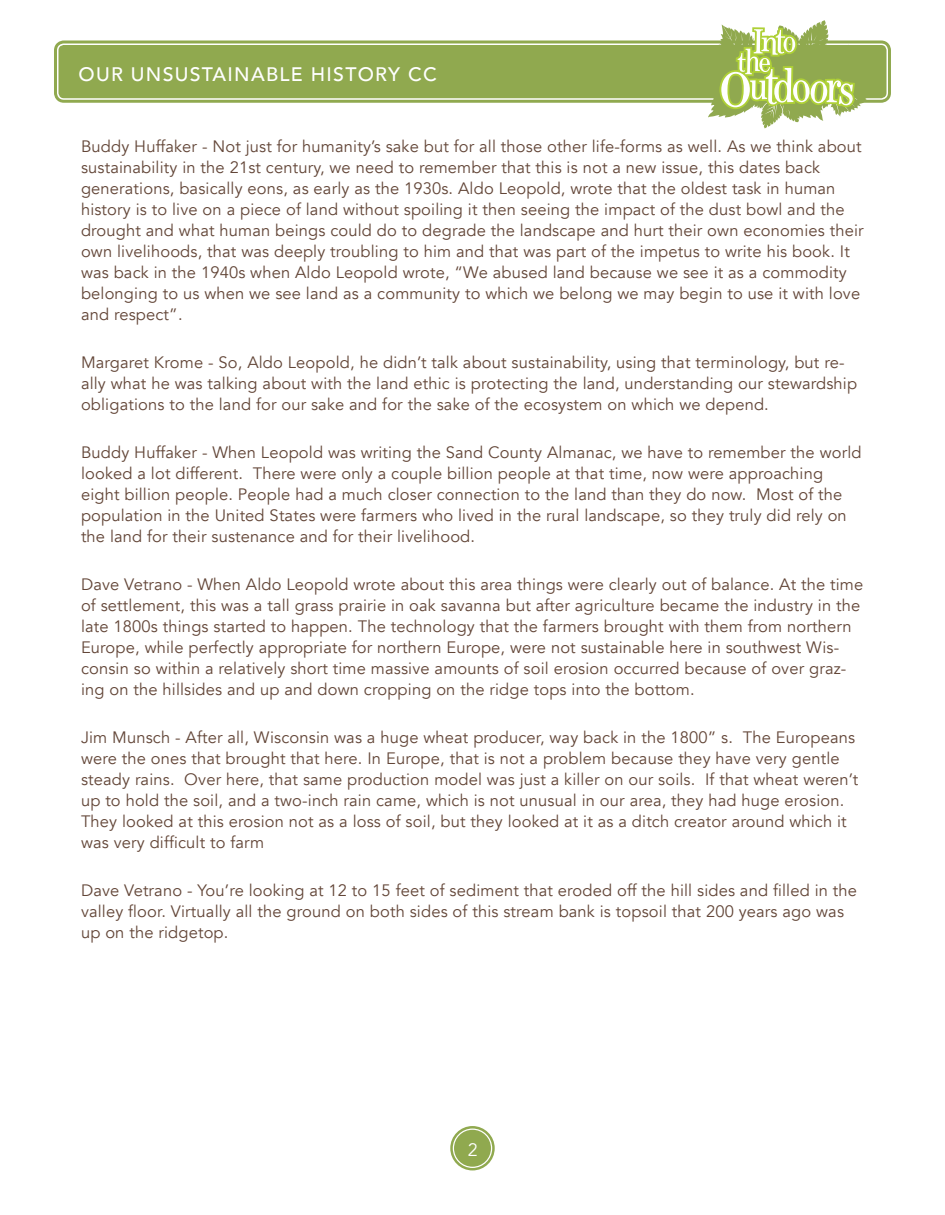
<style>
.page{position:relative;width:945px;height:1215px;background:#fff}
.page>*{position:absolute;margin:0;border:0;box-sizing:border-box;transform-origin:0 0}
.t1{font:500 19.5px "Avenir";letter-spacing:.065em;color:#fff}
.t2{font:18px "Avenir";color:#fff}
.t3{font:16.5px/21px "Avenir";letter-spacing:.01em;color:#634638}
</style>
<div class="page">
<div style="left:58px;top:45px;width:829px;height:53px;background:#90a94f;border-radius:5px"></div>
<div style="left:54px;top:41px;width:837px;height:62px;border:3px solid #90a94f;border-radius:8px"></div>
<div style="left:60px;top:47px;width:825px;height:50px;border:3px solid #90a94f;border-radius:2px"></div>
<div style="left:454px;top:1130px;width:37px;height:37px;background:#90a94f;border-radius:50%"></div>
<div style="left:450px;top:1126px;width:45px;height:44px;border:2px solid #90a94f;border-radius:50%"></div>
<div style="left:455px;top:1131px;width:35px;height:34px;border:2px solid #90a94f;border-radius:50%"></div>
<svg style="left:707px;top:20px;width:164px;height:108px"></svg>
<p class="t1" style="left:79px;top:57px;width:360px">OUR UNSUSTAINABLE HISTORY CC</p>
<h2 class="t3" style="left:81px;top:136px;width:784px">Buddy Huffaker - Not just for humanity’s sake but for all those other life-forms as well. As we think about sustainability in the 21st century, we need to remember that this is not a new issue, this dates back generations, basically eons, as early as the 1930s. Aldo Leopold, wrote that the oldest task in human history is to live on a piece of land without spoiling it then seeing the impact of the dust bowl and the drought and what human beings could do to degrade the landscape and hurt their own economies their own livelihoods, that was deeply troubling to him and that was part of the impetus to write his book. It was back in the 1940s when Aldo Leopold wrote, “We abused land because we see it as a commodity belonging to us when we see land as a community to which we belong we may begin to use it with love and respect”.</h2>
<h2 class="t3" style="left:81px;top:352px;width:778px">Margaret Krome - So, Aldo Leopold, he didn’t talk about sustainability, using that terminology, but re&shy;ally what he was talking about with the land ethic is protecting the land, understanding our stewardship obligations to the land for our sake and for the sake of the ecosystem on which we depend.</h2>
<h2 class="t3" style="left:81px;top:442px;width:782px">Buddy Huffaker - When Leopold was writing the Sand County Almanac, we have to remember the world looked a lot different. There were only a couple billion people at that time, now were approaching eight billion people. People had a much closer connection to the land than they do now. Most of the population in the United States were farmers who lived in the rural landscape, so they truly did rely on the land for their sustenance and for their livelihood.</h2>
<h2 class="t3" style="left:81px;top:574px;width:784px">Dave Vetrano - When Aldo Leopold wrote about this area things were clearly out of balance. At the time of settlement, this was a tall grass prairie in oak savanna but after agriculture became the industry in the late 1800s things started to happen. The technology that the farmers brought with them from northern Europe, while perfectly appropriate for northern Europe, were not sustainable here in southwest Wis&shy;consin so within a relatively short time massive amounts of soil erosion occurred because of over graz&shy;ing on the hillsides and up and down cropping on the ridge tops into the bottom.</h2>
<h2 class="t3" style="left:81px;top:727px;width:779px">Jim Munsch - After all, Wisconsin was a huge wheat producer, way back in the 1800” s. The Europeans were the ones that brought that here. In Europe, that is not a problem because they have very gentle steady rains. Over here, that same production model was just a killer on our soils. If that wheat weren’t up to hold the soil, and a two-inch rain came, which is not unusual in our area, they had huge erosion.<br>They looked at this erosion not as a loss of soil, but they looked at it as a ditch creator around which it was very difficult to farm</h2>
<h2 class="t3" style="left:81px;top:880px;width:778px">Dave Vetrano - You’re looking at 12 to 15 feet of sediment that eroded off the hill sides and filled in the valley floor. Virtually all the ground on both sides of this stream bank is topsoil that 200 years ago was up on the ridgetop.</h2>
<p class="t2" style="left:468px;top:1139px;width:11px">2</p>
</div>
